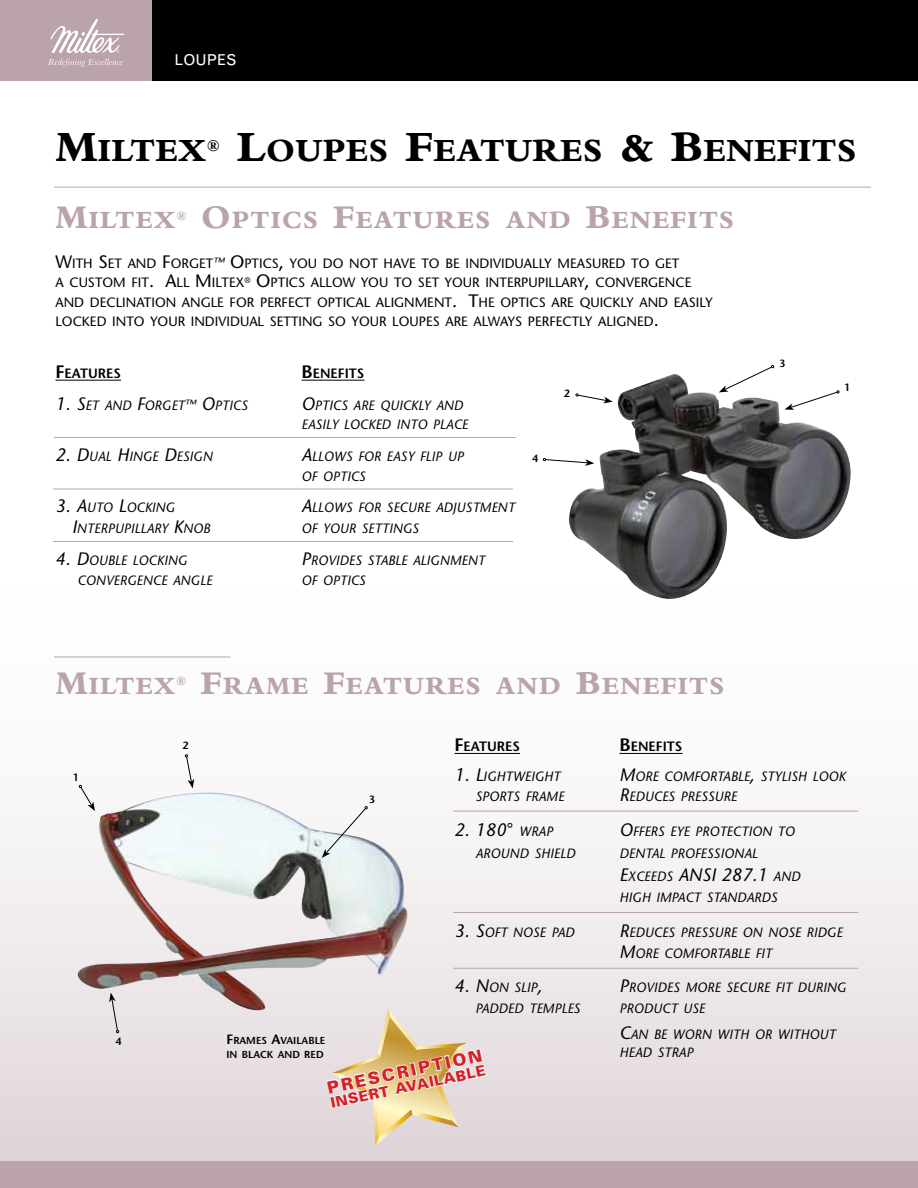
<style>
.page{position:relative;width:918px;height:1188px;background:#fff}
.page>*{position:absolute;margin:0;border:0;box-sizing:border-box;transform-origin:0 0}
.t1{font:800 33.75px "Bembo";letter-spacing:.02em;color:#000}
.t2{font:800 25.8px "Bembo";letter-spacing:.055em;color:#baa3ab}
.t3{font:italic 18px "Stone Sans";color:#000}
.t4{font:900 16.95px "Univers";color:#d2232a}
.t5{font:15px "Grotesque";color:#fff}
.t6{font:900 14.55px "Univers";color:#d2232a}
.t7{font:italic 13.5px/19.5px "Stone Sans";color:#000}
.t8{font:13.5px/19.5px "Stone Sans";color:#000}
.t9{font:600 13.5px "Stone Sans";color:#000}
.t10{font:600 10.5px "Stone Sans";color:#000}
.t11{font:600 10.2px/13.5px "Stone Sans";color:#000}
.s1{font-size:45px}
.s2{font-size:34.5px}
.s3{font-size:18px}
.s4{font-style:italic;font-size:12px}
.s5{font-size:12px}
.s6{font-family:"Grotesque";font-style:normal}
.s7{font-size:13.5px}
</style>
<div class="page">
<div style="left:0;top:541px;width:918px;height:620px;background:linear-gradient(to bottom,#fff,#e2d9dc)"></div>
<div style="left:152px;top:0;width:766px;height:81px;background:#000"></div>
<div style="left:0;top:0;width:152px;height:81px;background:#baa3ab"></div>
<svg style="left:48px;top:19px;width:77px;height:48px"></svg>
<hr style="left:55px;top:380px;width:66px;height:1px;background:#000">
<hr style="left:301px;top:380px;width:63px;height:1px;background:#000">
<div style="left:0;top:1161px;width:918px;height:27px;background:#baa3ab"></div>
<svg style="left:756px;top:365px;width:18px;height:9px"></svg>
<svg style="left:543px;top:458px;width:26px;height:4px"></svg>
<img style="left:569px;top:374px;width:282px;height:226px">
<hr style="left:54px;top:187px;width:817px;height:1px;background:#baa3ab">
<hr style="left:454px;top:753px;width:66px;height:1px;background:#000">
<hr style="left:620px;top:753px;width:62px;height:1px;background:#000">
<img style="left:77px;top:793px;width:331px;height:219px">
<hr style="left:54px;top:437px;width:462px;height:1px;background:#baa3ab">
<hr style="left:53px;top:489px;width:460px;height:1px;background:#baa3ab">
<hr style="left:53px;top:541px;width:460px;height:1px;background:#baa3ab">
<hr style="left:453px;top:811px;width:405px;height:1px;background:#baa3ab">
<hr style="left:453px;top:912px;width:405px;height:1px;background:#baa3ab">
<hr style="left:453px;top:968px;width:405px;height:1px;background:#baa3ab">
<svg style="left:79px;top:785px;width:16px;height:26px"></svg>
<svg style="left:185px;top:754px;width:9px;height:34px"></svg>
<svg style="left:322px;top:806px;width:46px;height:52px"></svg>
<svg style="left:109px;top:993px;width:10px;height:40px"></svg>
<hr style="left:54px;top:657px;width:177px;height:1px;background:#baa3ab">
<svg style="left:325px;top:1009px;width:162px;height:137px;background:#e7d9c5"></svg>
<p class="t5" style="left:175px;top:51px;width:53px">LOUPES</p>
<h1 class="t1" style="left:56px;top:132px;width:166px"><span class="s1">M</span>ILTEX<sup>®</sup></h1>
<h1 class="t1" style="left:237px;top:132px;width:618px"><span class="s1">L</span>OUPES <span class="s1">F</span>EATURES <span class="s1">&amp; B</span>ENEFITS</h1>
<h2 class="t2" style="left:56px;top:205px;width:133px"><span class="s2">M</span>ILTEX<sup>®</sup></h2>
<h2 class="t2" style="left:201px;top:205px;width:273px"><span class="s2">O</span>PTICS <span class="s2">F</span>EATURES</h2>
<h2 class="t2" style="left:506px;top:205px;width:228px">AND <span class="s2">B</span>ENEFITS</h2>
<p class="t8" style="left:55px;top:253px;width:659px"><span class="s3">W</span>ITH <span class="s3">S</span>ET AND <span class="s3">F</span>ORGET<span class="s4">™</span> <span class="s3">O</span>PTICS<span class="s3">,</span> YOU DO NOT HAVE TO BE INDIVIDUALLY MEASURED TO GET<br>A CUSTOM FIT<span class="s3">. A</span>LL <span class="s3">M</span> ILTEX<sup>®</sup> <span class="s3">O</span>PTICS ALLOW YOU TO SET YOUR INTERPUPILLARY<span class="s3">,</span> CONVERGENCE AND DECLINATION ANGLE FOR PERFECT OPTICAL ALIGNMENT<span class="s3">. T</span>HE OPTICS ARE QUICKLY AND EASILY LOCKED INTO YOUR INDIVIDUAL SETTING SO YOUR LOUPES ARE ALWAYS PERFECTLY ALIGNED<span class="s3">.</span></p>
<p class="t9" style="left:55px;top:365px;width:67px"><span class="s3">F</span>EATURES</p>
<p class="t9" style="left:301px;top:365px;width:64px"><span class="s3">B</span>ENEFITS</p>
<p class="t7" style="left:55px;top:395px;width:194px"><span class="s3">1. S</span>ET AND <span class="s3">F</span>ORGET<span class="s5">™</span> <span class="s3">O</span>PTICS</p>
<p class="t7" style="left:301px;top:395px;width:168px"><span class="s3">O</span>PTICS ARE QUICKLY AND<br>EASILY LOCKED INTO PLACE</p>
<p class="t7" style="left:55px;top:446px;width:159px"><span class="s3">2. D</span>UAL <span class="s3">H</span>INGE <span class="s3">D</span>ESIGN</p>
<p class="t7" style="left:301px;top:446px;width:164px"><span class="s3">A</span>LLOWS FOR EASY FLIP UP<br>OF OPTICS</p>
<p class="t7" style="left:55px;top:498px;width:121px"><span class="s3">3. A</span> UTO <span class="s3">L</span>OCKING</p>
<p class="t7" style="left:301px;top:498px;width:215px"><span class="s3">A</span>LLOWS FOR SECURE ADJUSTMENT</p>
<p class="t7" style="left:55px;top:519px;width:156px"><span class="s3">I</span>NTERPUPILLARY <span class="s3">K</span>NOB</p>
<p class="t7" style="left:301px;top:519px;width:119px">OF YOUR SETTINGS</p>
<p class="t7" style="left:55px;top:551px;width:133px"><span class="s3">4. D</span>OUBLE LOCKING</p>
<p class="t7" style="left:302px;top:551px;width:185px"><span class="s3">P</span>ROVIDES STABLE ALIGNMENT</p>
<p class="t7" style="left:78px;top:570px;width:136px">CONVERGENCE ANGLE</p>
<p class="t7" style="left:301px;top:570px;width:66px">OF OPTICS</p>
<p class="t10" style="left:564px;top:386px;width:8px">2</p>
<p class="t10" style="left:532px;top:451px;width:8px">4</p>
<h2 class="t2" style="left:56px;top:671px;width:132px"><span class="s2">M</span>ILTEX<sup>®</sup></h2>
<h2 class="t2" style="left:201px;top:671px;width:67px"><span class="s2">F</span>RAME</h2>
<h2 class="t2" style="left:324px;top:671px;width:141px"><span class="s2">F</span>EATURES</h2>
<h2 class="t2" style="left:496px;top:671px;width:228px">AND <span class="s2">B</span>ENEFITS</h2>
<p class="t10" style="left:779px;top:357px;width:8px">3</p>
<p class="t10" style="left:844px;top:381px;width:8px">1</p>
<p class="t10" style="left:73px;top:771px;width:8px">1</p>
<p class="t10" style="left:183px;top:739px;width:8px">2</p>
<p class="t10" style="left:369px;top:793px;width:8px">3</p>
<p class="t9" style="left:454px;top:738px;width:67px"><span class="s3">F</span>EATURES</p>
<p class="t9" style="left:620px;top:738px;width:64px"><span class="s3">B</span>ENEFITS</p>
<p class="t7" style="left:454px;top:767px;width:107px"><span class="s3">1. L</span>IGHTWEIGHT</p>
<p class="t7" style="left:620px;top:767px;width:228px"><span class="s3">M</span>ORE COMFORTABLE<span class="s3">,</span> STYLISH LOOK</p>
<p class="t7" style="left:476px;top:786px;width:90px">SPORTS FRAME</p>
<p class="t7" style="left:619px;top:786px;width:119px"><span class="s3">R</span>EDUCES PRESSURE</p>
<h3 class="t3" style="left:454px;top:818px;width:100px">2. 180<span class="s6">°</span> <span class="s7">WRAP</span></h3>
<p class="t7" style="left:620px;top:821px;width:177px"><span class="s3">O</span>FFERS EYE PROTECTION TO</p>
<p class="t7" style="left:476px;top:844px;width:101px">AROUND SHIELD</p>
<p class="t7" style="left:620px;top:842px;width:140px;line-height:22.5px">DENTAL PROFESSIONAL<br><span class="s3">E</span>XCEEDS <span class="s3">ANSI</span></p>
<h3 class="t3" style="left:721px;top:863px;width:80px">287.1 <span class="s7">AND</span></h3>
<p class="t7" style="left:620px;top:887px;width:160px">HIGH IMPACT STANDARDS</p>
<p class="t7" style="left:454px;top:922px;width:121px"><span class="s3">3. S</span>OFT NOSE PAD</p>
<p class="t7" style="left:620px;top:921px;width:225px;line-height:21px"><span class="s3">R</span>EDUCES PRESSURE ON NOSE RIDGE<br><span class="s3">M</span>ORE COMFORTABLE FIT</p>
<p class="t7" style="left:454px;top:978px;width:90px"><span class="s3">4. N</span>ON SLIP<span class="s3">,</span></p>
<p class="t7" style="left:620px;top:978px;width:228px"><span class="s3">P</span>ROVIDES MORE SECURE FIT DURING</p>
<p class="t7" style="left:476px;top:999px;width:106px">PADDED TEMPLES</p>
<p class="t7" style="left:620px;top:996px;width:218px;line-height:25.5px">PRODUCT USE<br><span class="s3">C</span>AN BE WORN WITH OR WITHOUT</p>
<p class="t7" style="left:620px;top:1042px;width:75px">HEAD STRAP</p>
<p class="t10" style="left:116px;top:1035px;width:8px">4</p>
<p class="t11" style="left:226px;top:1034px;width:100px"><span class="s7">F</span>RAMES <span class="s7">A</span>VAILABLE<br>IN BLACK AND RED</p>
<p class="t4" style="left:325px;top:1077px;width:160px;rotate:-12deg">prescription</p>
<p class="t6" style="left:329px;top:1094px;width:159px;rotate:-12deg">insert available</p>
</div>
